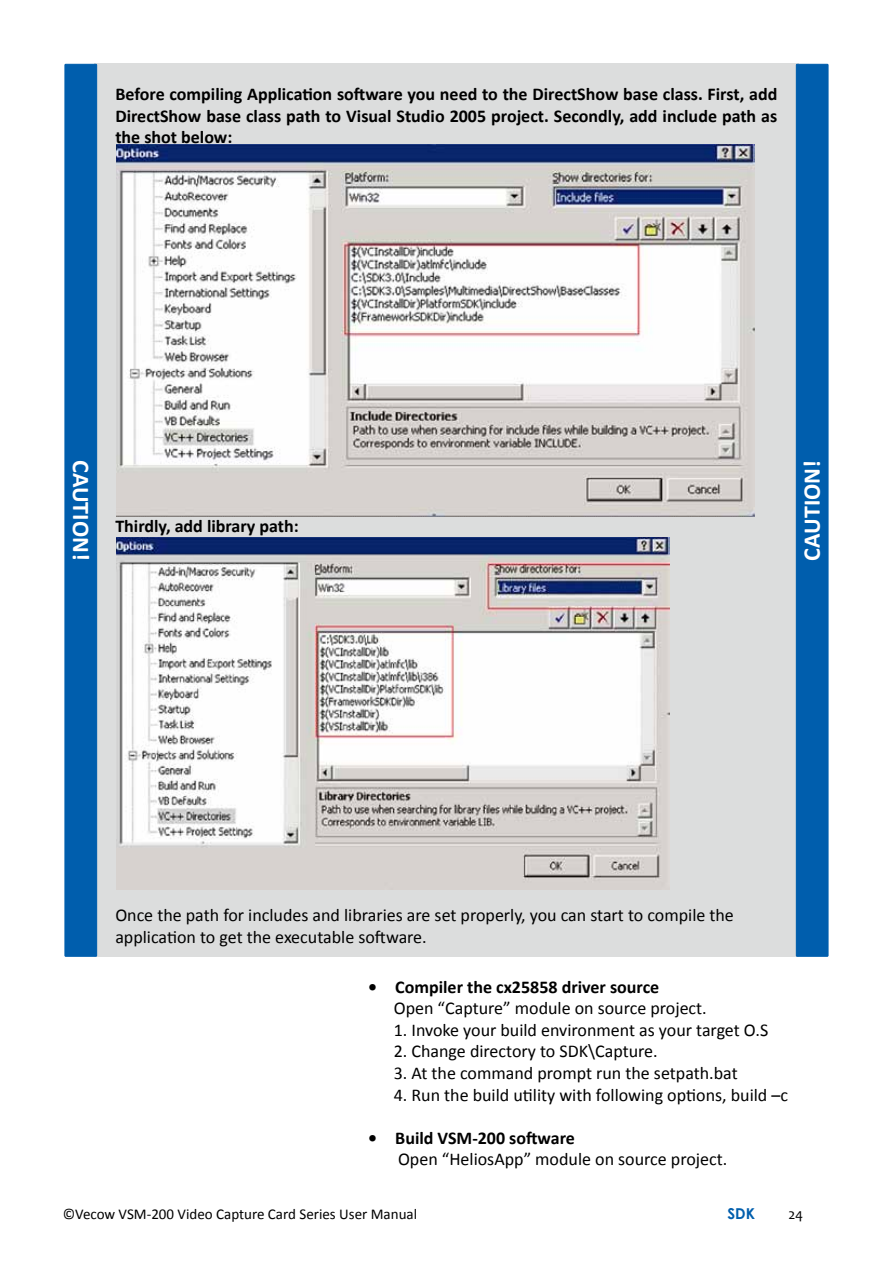
<style>
.page{position:relative;width:893px;height:1263px;background:#fff}
.page>*{position:absolute;margin:0;border:0;box-sizing:border-box;transform-origin:0 0}
.t1{font:700 24px "Calibri";color:#fff}
.t2{font:18px/21.6px "Calibri";color:#000}
.t3{font:700 18px/21.6px "Calibri";color:#000;text-align:justify}
.t4{font:15px "Calibri";color:#000}
.t5{font:700 15px "Century Gothic";color:#005ead}
.t6{font:15px "Candara";color:#000}
</style>
<div class="page">
<div style="left:94px;top:64px;width:705px;height:893px;background:#dcdddd"></div>
<div style="left:64px;top:63px;width:34px;height:894px;background:#005ead"></div>
<div style="left:795px;top:63px;width:34px;height:894px;background:#005ead"></div>
<img style="left:117px;top:145px;width:638px;height:372px">
<img style="left:117px;top:537px;width:553px;height:353px">
<p class="t3" style="left:115px;top:83px;width:663px">Before compiling Application software you need to the DirectShow base class. First, add DirectShow base class path to Visual Studio 2005 project. Secondly, add include path as the shot below:</p>
<h1 class="t1" style="left:97px;top:460px;width:102px;rotate:90deg">CAUTION!</h1>
<h1 class="t1" style="left:796px;top:561px;width:102px;rotate:-90deg">CAUTION!</h1>
<p class="t3" style="left:115px;top:515px;width:185px">Thirdly, add library path:</p>
<p class="t2" style="left:115px;top:904px;width:620px">Once the path for includes and libraries are set properly, you can start to compile the application to get the executable software.</p>
<p class="t3" style="left:368px;top:976px;width:292px">• Compiler the cx25858 driver source</p>
<p class="t2" style="left:394px;top:997px;width:315px">Open “Capture” module on source project.</p>
<p class="t2" style="left:394px;top:1019px;width:376px">1. Invoke your build environment as your target O.S</p>
<p class="t2" style="left:394px;top:1041px;width:266px">2. Change directory to SDK\Capture.</p>
<p class="t2" style="left:394px;top:1062px;width:346px">3. At the command prompt run the setpath.bat</p>
<p class="t2" style="left:394px;top:1084px;width:396px">4. Run the build utility with following options, build –c</p>
<p class="t3" style="left:368px;top:1127px;width:208px">• Build VSM-200 software</p>
<p class="t2" style="left:398px;top:1149px;width:331px">Open “HeliosApp” module on source project.</p>
<p class="t4" style="left:63px;top:1204px;width:356px">©Vecow VSM-200 Video Capture Card Series User Manual</p>
<p class="t5" style="left:727px;top:1202px;width:29px">SDK</p>
<p class="t6" style="left:788px;top:1204px;width:16px">24</p>
</div>
